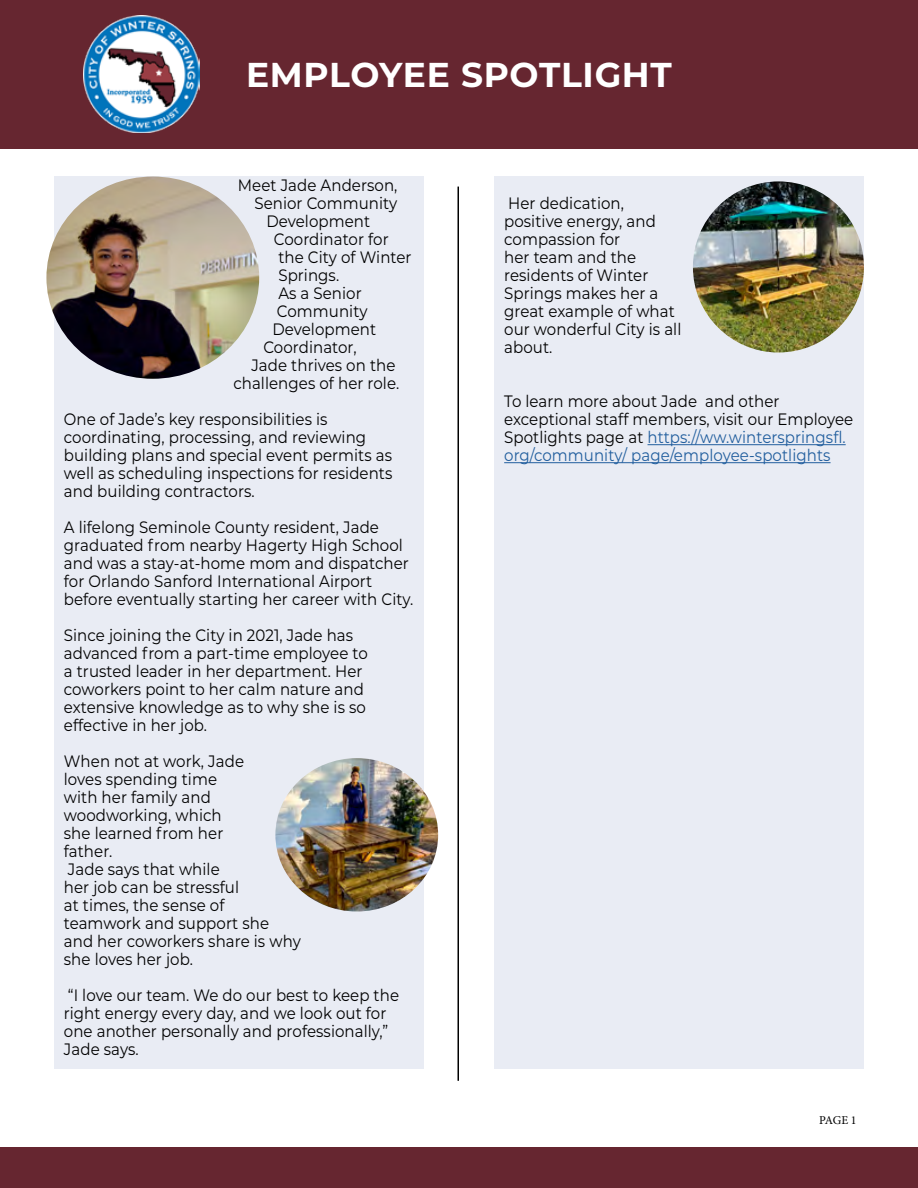
<style>
.page{position:relative;width:918px;height:1188px;background:#fff}
.page>*{position:absolute;margin:0;border:0;box-sizing:border-box;transform-origin:0 0}
.t1{font:700 34.5px "Montserrat";letter-spacing:.02em;color:#fff}
.t2{font:16.5px/18px "Montserrat";letter-spacing:.005em;color:#000;scale:.91 1}
.t3{font:12px "Minion Pro";color:#000}
.s1{color:#215e9e}
</style>
<div class="page">
<div style="left:0;top:1148px;width:918px;height:40px;background:#662630"></div>
<div style="left:0;top:0;width:918px;height:148px;background:#662630"></div>
<div style="left:54px;top:177px;width:370px;height:892px;background:#e9ecf4"></div>
<div style="left:494px;top:177px;width:370px;height:892px;background:#e9ecf4"></div>
<hr style="left:458px;top:187px;width:1px;height:894px;background:#000">
<img style="left:83px;top:16px;width:117px;height:117px">
<hr style="left:648px;top:444px;width:198px;height:1px;background:#215e9e">
<hr style="left:504px;top:462px;width:327px;height:1px;background:#215e9e">
<img style="left:46px;top:177px;width:213px;height:202px">
<img style="left:275px;top:758px;width:163px;height:154px">
<img style="left:693px;top:181px;width:171px;height:172px;border-radius:86px">
<p class="t1" style="left:246px;top:50px;width:427px">EMPLOYEE SPOTLIGHT</p>
<p class="t2" style="left:238px;top:176px;width:177px">Meet Jade Anderson,</p>
<p class="t2" style="left:254px;top:194px;width:159px">Senior Community</p>
<p class="t2" style="left:266px;top:212px;width:116px">Development</p>
<p class="t2" style="left:274px;top:230px;width:128px">Coordinator for</p>
<p class="t2" style="left:278px;top:248px;width:148px">the City of Winter</p>
<p class="t2" style="left:278px;top:266px;width:68px">Springs.</p>
<p class="t2" style="left:278px;top:284px;width:93px">As a Senior</p>
<p class="t2" style="left:277px;top:302px;width:101px">Community</p>
<p class="t2" style="left:272px;top:320px;width:116px">Development</p>
<p class="t2" style="left:263px;top:338px;width:104px">Coordinator,</p>
<p class="t2" style="left:251px;top:356px;width:160px">Jade thrives on the</p>
<p class="t2" style="left:233px;top:374px;width:184px">challenges of her role.</p>
<p class="t2" style="left:64px;top:410px;width:363px">One of Jade’s key responsibilities is coordinating, processing, and reviewing building plans and special event permits as well as scheduling inspections for residents and building contractors.</p>
<p class="t2" style="left:64px;top:518px;width:386px">A lifelong Seminole County resident, Jade graduated from nearby Hagerty High School and was a stay-at-home mom and dispatcher for Orlando Sanford International Airport before eventually starting her career with City.</p>
<p class="t2" style="left:64px;top:626px;width:335px">Since joining the City in 2021, Jade has advanced from a part-time employee to a trusted leader in her department. Her coworkers point to her calm nature and extensive knowledge as to why she is so effective in her job.</p>
<p class="t2" style="left:64px;top:752px;width:200px">When not at work, Jade loves spending time with her family and woodworking, which she learned from her father.</p>
<p class="t2" style="left:64px;top:860px;width:262px">Jade says that while<br>her job can be stressful<br>at times, the sense of teamwork and support she and her coworkers share is why she loves her job.</p>
<p class="t2" style="left:64px;top:986px;width:370px">“I love our team. We do our best to keep the right energy every day, and we look out for one another personally and professionally,” Jade says.</p>
<p class="t2" style="left:504px;top:194px;width:196px">Her dedication, positive energy, and compassion for<br>her team and the residents of Winter<br>Springs makes her a great example of what our wonderful City is all about.</p>
<p class="t2" style="left:504px;top:392px;width:385px">To learn more about Jade and other exceptional staff members, visit our Employee Spotlights page at <span class="s1">https://ww.winterspringsfl. org/community/ page/employee-spotlights</span></p>
<p class="t3" style="left:819px;top:1112px;width:39px">PAGE 1</p>
</div>
